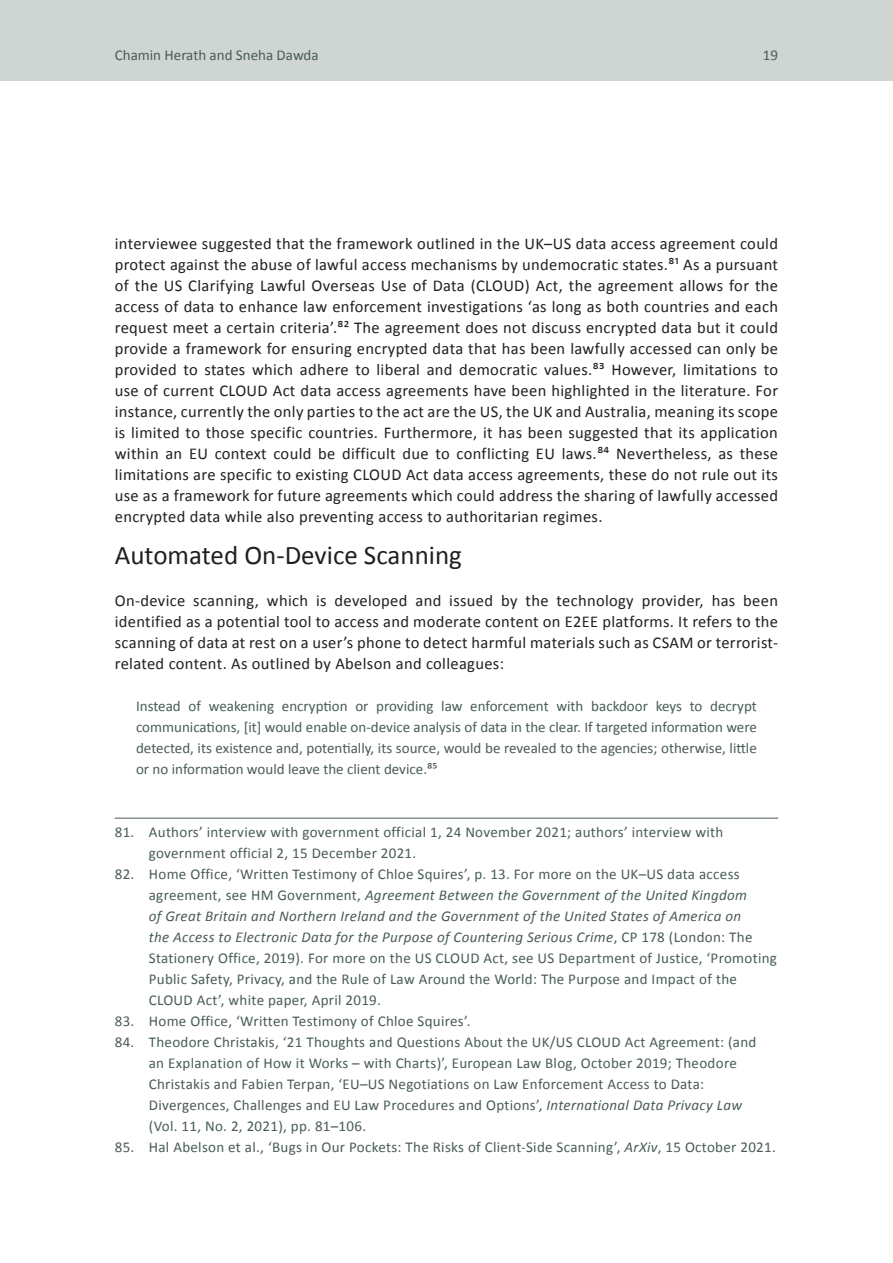
<style>
.page{position:relative;width:893px;height:1263px;background:#fff}
.page>*{position:absolute;margin:0;border:0;box-sizing:border-box;transform-origin:0 0}
.Heading_1{font:27px "Calibri";color:#231f20}
.t1{font:16.5px/21px "Calibri";letter-spacing:.02em;color:#231f20;text-align:justify}
.Footnote_text{font:15px/21px "Calibri";letter-spacing:.02em;color:#495c56}
.Block_quote{font:15px/21px "Calibri";color:#495c56;text-align:justify}
.Footnote_text-2{font:15px "Calibri";color:#495c56}
.s1{font-style:italic}
</style>
<div class="page">
<div style="left:0;top:0;width:893px;height:81px;background:#cfd5d3"></div>
<hr style="left:115px;top:818px;width:663px;height:1px;background:#495c56">
<p class="Footnote_text-2" style="left:115px;top:44px;width:205px">Chamin Herath and Sneha Dawda</p>
<p class="Footnote_text" style="left:763px;top:44px;width:17px">19</p>
<p class="t1" style="left:115px;top:232px;width:665px">interviewee suggested that the framework outlined in the UK–US data access agreement could protect against the abuse of lawful access mechanisms by undemocratic states.81 As a pursuant of the US Clarifying Lawful Overseas Use of Data (CLOUD) Act, the agreement allows for the access of data to enhance law enforcement investigations ‘as long as both countries and each request meet a certain criteria’.82 The agreement does not discuss encrypted data but it could provide a framework for ensuring encrypted data that has been lawfully accessed can only be provided to states which adhere to liberal and democratic values.83 However, limitations to use of current CLOUD Act data access agreements have been highlighted in the literature. For instance, currently the only parties to the act are the US, the UK and Australia, meaning its scope is limited to those specific countries. Furthermore, it has been suggested that its application within an EU context could be difficult due to conflicting EU laws.84 Nevertheless, as these limitations are specific to existing CLOUD Act data access agreements, these do not rule out its use as a framework for future agreements which could address the sharing of lawfully accessed encrypted data while also preventing access to authoritarian regimes.</p>
<p class="Heading_1" style="left:115px;top:536px;width:349px">Automated On-Device Scanning</p>
<p class="t1" style="left:115px;top:589px;width:665px">On-device scanning, which is developed and issued by the technology provider, has been identified as a potential tool to access and moderate content on E2EE platforms. It refers to the scanning of data at rest on a user’s phone to detect harmful materials such as CSAM or terrorist&shy;related content. As outlined by Abelson and colleagues:</p>
<p class="Block_quote" style="left:136px;top:695px;width:622px">Instead of weakening encryption or providing law enforcement with backdoor keys to decrypt communications, [it] would enable on-device analysis of data in the clear. If targeted information were detected, its existence and, potentially, its source, would be revealed to the agencies; otherwise, little or no information would leave the client device.85</p>
<p class="Footnote_text" style="left:149px;top:821px;width:576px;text-indent:-34px">81. Authors’ interview with government official 1, 24 November 2021; authors’ interview with government official 2, 15 December 2021.</p>
<p class="Footnote_text" style="left:149px;top:863px;width:630px;text-indent:-34px">82. Home Office, ‘Written Testimony of Chloe Squires’, p. 13. For more on the UK–US data access agreement, see HM Government, <span class="s1">Agreement Between the Government of the United Kingdom<br>of Great Britain and Northern Ireland and the Government of the United States of America on<br>the Access to Electronic Data for the Purpose of Countering Serious Crime</span>, CP 178 (London: The Stationery Office, 2019). For more on the US CLOUD Act, see US Department of Justice, ‘Promoting Public Safety, Privacy, and the Rule of Law Around the World: The Purpose and Impact of the CLOUD Act’, white paper, April 2019.</p>
<p class="Footnote_text" style="left:115px;top:1010px;width:357px">83. Home Office, ‘Written Testimony of Chloe Squires’.</p>
<p class="Footnote_text" style="left:149px;top:1031px;width:609px;text-indent:-34px">84. Theodore Christakis, ‘21 Thoughts and Questions About the UK/US CLOUD Act Agreement: (and an Explanation of How it Works – with Charts)’, European Law Blog, October 2019; Theodore Christakis and Fabien Terpan, ‘EU–US Negotiations on Law Enforcement Access to Data:<br>Divergences, Challenges and EU Law Procedures and Options’, <span class="s1">International Data Privacy Law </span>(Vol. 11, No. 2, 2021), pp. 81–106.</p>
<p class="Footnote_text" style="left:115px;top:1136px;width:662px">85. Hal Abelson et al., ‘Bugs in Our Pockets: The Risks of Client-Side Scanning’, <span class="s1">ArXiv</span>, 15 October 2021.</p>
</div>
